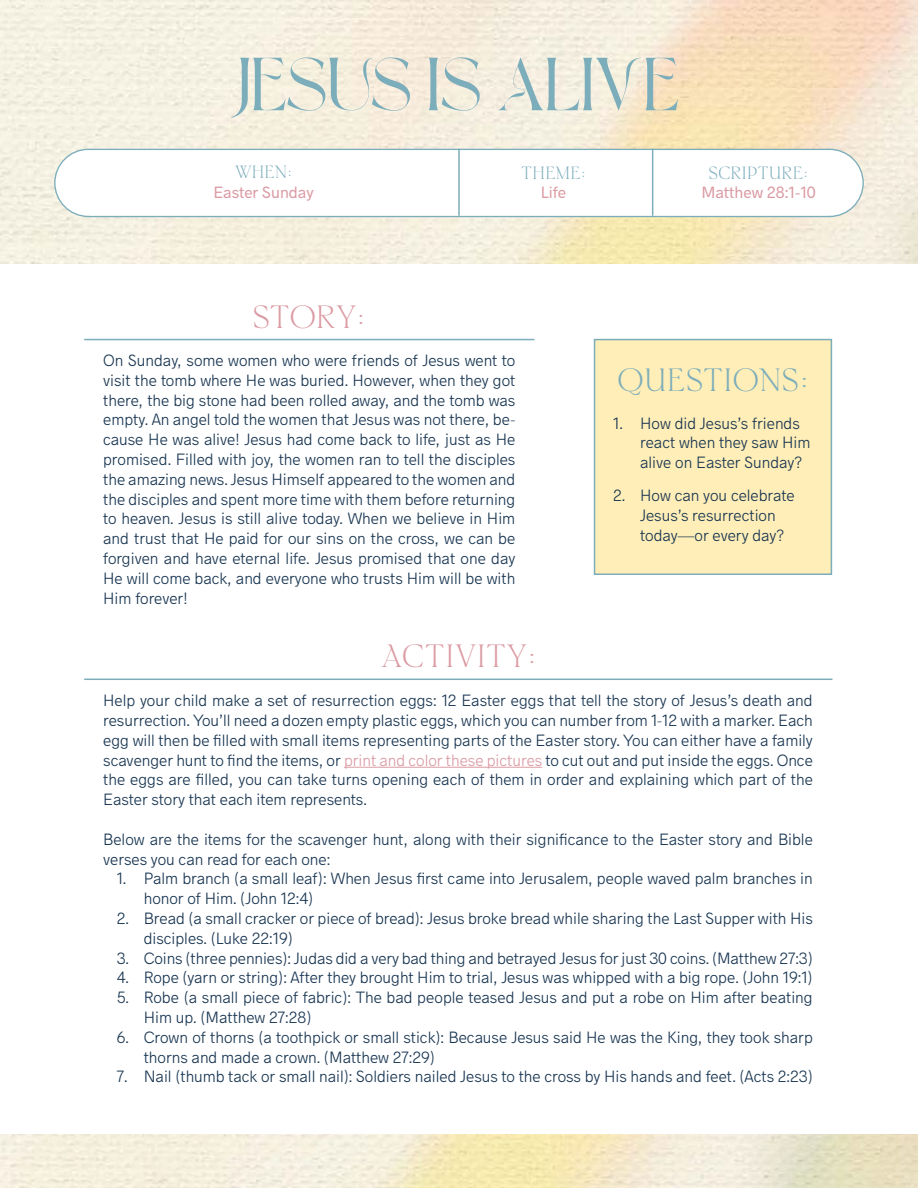
<style>
.page{position:relative;width:918px;height:1188px;background:#fff}
.page>*{position:absolute;margin:0;border:0;box-sizing:border-box;transform-origin:0 0}
.t1{font:75px "Carl Brown";color:#7cadbb}
.t2{font:30px "HV Florentino";letter-spacing:.005em;color:#db9ba4}
.t3{font:30px "HV Florentino";letter-spacing:.035em;color:#7cadbb}
.t4{font:300 16.5px/19.8px "Hanken Sans";color:#193652}
.t5{font:16.5px "Hanken Sans";color:#db9ba4}
.t6{font:16.5px "HV Florentino";letter-spacing:.03em;color:#7cadbb}
.s1{color:#db9ba4}
</style>
<div class="page">
<svg style="left:53px;top:148px;width:812px;height:70px"></svg>
<hr style="left:652px;top:149px;width:1px;height:67px;background:#7cadbb">
<hr style="left:458px;top:149px;width:2px;height:67px;background:#7cadbb">
<hr style="left:84px;top:339px;width:450px;height:1px;background:#7cadbb">
<hr style="left:84px;top:679px;width:748px;height:1px;background:#7cadbb">
<hr style="left:344px;top:767px;width:198px;height:1px;background:#db9ba4">
<div style="left:594px;top:339px;width:238px;height:236px;background:#ffeeb7;border:2px solid #7cadbb"></div>
<h1 class="t1" style="left:238px;top:43px;width:443px">JESUS IS ALIVE</h1>
<p class="t6" style="left:235px;top:160px;width:59px">WHEN:</p>
<p class="t5" style="left:213px;top:180px;width:102px">Easter Sunday</p>
<p class="t6" style="left:521px;top:160px;width:66px">THEME:</p>
<p class="t5" style="left:541px;top:180px;width:27px">Life</p>
<p class="t6" style="left:709px;top:160px;width:101px">SCRIPTURE:</p>
<p class="t5" style="left:701px;top:180px;width:116px">Matthew 28:1-10</p>
<h2 class="t2" style="left:253px;top:294px;width:114px">STORY:</h2>
<p class="t4" style="left:103px;top:349px;width:414px;text-align:justify">On Sunday, some women who were friends of Jesus went to visit the tomb where He was buried. However, when they got there, the big stone had been rolled away, and the tomb was empty. An angel told the women that Jesus was not there, be&shy;cause He was alive! Jesus had come back to life, just as He promised. Filled with joy, the women ran to tell the disciples the amazing news. Jesus Himself appeared to the women and the disciples and spent more time with them before returning to heaven. Jesus is still alive today. When we believe in Him and trust that He paid for our sins on the cross, we can be forgiven and have eternal life. Jesus promised that one day He will come back, and everyone who trusts Him will be with Him forever!</p>
<h2 class="t2" style="left:380px;top:634px;width:157px">ACTIVITY:</h2>
<h2 class="t3" style="left:618px;top:358px;width:193px">QUESTIONS:</h2>
<p class="t4" style="left:640px;top:412px;width:172px;text-indent:-27px">1. How did Jesus’s friends react when they saw Him alive on Easter Sunday?</p>
<p class="t4" style="left:640px;top:484px;width:156px;text-indent:-27px">2. How can you celebrate<br>Jesus’s resurrection today—or every day?</p>
<p class="t4" style="left:103px;top:689px;width:711px;text-align:justify">Help your child make a set of resurrection eggs: 12 Easter eggs that tell the story of Jesus’s death and resurrection. You’ll need a dozen empty plastic eggs, which you can number from 1-12 with a marker. Each egg will then be filled with small items representing parts of the Easter story. You can either have a family scavenger hunt to find the items, or <span class="s1">print and color these pictures</span> to cut out and put inside the eggs. Once the eggs are filled, you can take turns opening each of them in order and explaining which part of the Easter story that each item represents.</p>
<p class="t4" style="left:103px;top:828px;width:711px">Below are the items for the scavenger hunt, along with their significance to the Easter story and Bible verses you can read for each one:</p>
<p class="t4" style="left:144px;top:867px;width:671px;text-indent:-27px">1. Palm branch (a small leaf): When Jesus first came into Jerusalem, people waved palm branches in honor of Him. (John 12:4)</p>
<p class="t4" style="left:144px;top:907px;width:671px;text-indent:-27px">2. Bread (a small cracker or piece of bread): Jesus broke bread while sharing the Last Supper with His disciples. (Luke 22:19)</p>
<p class="t4" style="left:117px;top:947px;width:698px">3. Coins (three pennies): Judas did a very bad thing and betrayed Jesus for just 30 coins. (Matthew 27:3)</p>
<p class="t4" style="left:117px;top:966px;width:697px">4. Rope (yarn or string): After they brought Him to trial, Jesus was whipped with a big rope. (John 19:1)</p>
<p class="t4" style="left:144px;top:986px;width:670px;text-indent:-27px">5. Robe (a small piece of fabric): The bad people teased Jesus and put a robe on Him after beating<br>Him up. (Matthew 27:28)</p>
<p class="t4" style="left:144px;top:1026px;width:671px;text-indent:-27px">6. Crown of thorns (a toothpick or small stick): Because Jesus said He was the King, they took sharp thorns and made a crown. (Matthew 27:29)</p>
<p class="t4" style="left:117px;top:1065px;width:698px">7. Nail (thumb tack or small nail): Soldiers nailed Jesus to the cross by His hands and feet. (Acts 2:23)</p>
</div>
